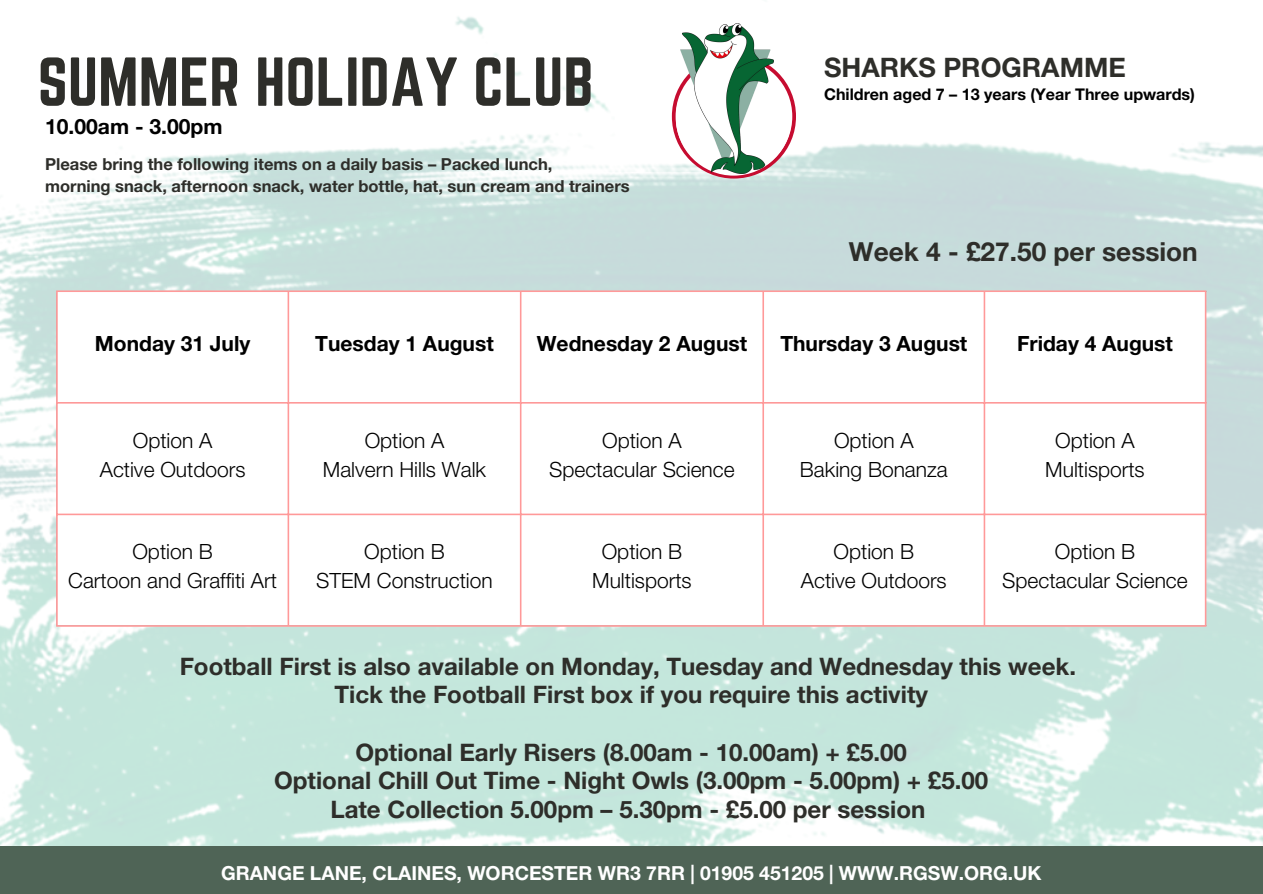
<style>
.page{position:relative;width:1263px;height:894px;background:#fff}
.page>*{position:absolute;margin:0;border:0;box-sizing:border-box;transform-origin:0 0}
.t1{font:60.45px "Norwester";color:#2e2e2a}
.t2{font:700 26.85px "Helvetica Neue LT Std";color:#2e2e2a}
.t3{font:700 26.25px "Helvetica Neue LT Std";color:#2e2e2a}
.t4{font:700 24.15px/28.7px "Helvetica Neue LT Std";color:#2e2e2a;text-align:center}
.t5{font:700 21.15px "Helvetica Neue LT Std";color:#000}
.t6{font:300 21px/29.2px "Helvetica Neue LT Std";color:#000;text-align:center}
.t7{font:700 21px "Helvetica Neue LT Std";color:#000}
.t8{font:700 19.35px "Helvetica Neue LT Std";color:#fff}
.t9{font:700 16.5px/22.5px "Helvetica Neue LT Std";color:#2e2e2a}
.t10{font:700 16.05px "Helvetica Neue LT Std";color:#000}
</style>
<div class="page">
<img style="left:0;top:17px;width:1263px;height:829px">
<svg style="left:672px;top:54px;width:124px;height:124px"></svg>
<div style="left:676px;top:60px;width:116px;height:115px;background:#fff;border-radius:50%"></div>
<img style="left:680px;top:24px;width:94px;height:149px">
<div style="left:0;top:846px;width:1263px;height:47px;background:#4f6456"></div>
<svg style="left:58px;top:292px;width:1147px;height:333px"></svg>
<hr style="left:56px;top:292px;width:2px;height:333px;background:#f99">
<hr style="left:288px;top:292px;width:1px;height:333px;background:#f99">
<hr style="left:520px;top:292px;width:1px;height:333px;background:#f99">
<hr style="left:762px;top:292px;width:2px;height:333px;background:#f99">
<hr style="left:984px;top:292px;width:1px;height:333px;background:#f99">
<hr style="left:1205px;top:292px;width:1px;height:333px;background:#f99">
<hr style="left:56px;top:290px;width:1150px;height:2px;background:#f99">
<hr style="left:56px;top:402px;width:1150px;height:1px;background:#f99">
<hr style="left:56px;top:513px;width:1150px;height:2px;background:#f99">
<hr style="left:56px;top:625px;width:1150px;height:1px;background:#f99">
<h1 class="t1" style="left:38px;top:45px;width:557px">SUMMER HOLIDAY CLUB</h1>
<p class="t5" style="left:45px;top:119px;width:179px">10.00am - 3.00pm</p>
<p class="t9" style="left:45px;top:155px;width:586px">Please bring the following items on a daily basis – Packed lunch,<br>morning snack, afternoon snack, water bottle, hat, sun cream and trainers</p>
<p class="t2" style="left:824px;top:57px;width:303px">SHARKS PROGRAMME</p>
<p class="t10" style="left:824px;top:88px;width:372px">Children aged 7 – 13 years (Year Three upwards)</p>
<p class="t3" style="left:849px;top:242px;width:350px">Week 4 - £27.50 per session</p>
<p class="t7" style="left:95px;top:335px;width:157px">Monday 31 July</p>
<p class="t7" style="left:315px;top:335px;width:180px">Tuesday 1 August</p>
<p class="t7" style="left:537px;top:335px;width:212px">Wednesday 2 August</p>
<p class="t7" style="left:780px;top:335px;width:188px">Thursday 3 August</p>
<p class="t7" style="left:1017px;top:335px;width:157px">Friday 4 August</p>
<p class="t6" style="left:100px;top:428px;width:147px">Option A<br>Active Outdoors</p>
<p class="t6" style="left:323px;top:428px;width:165px">Option A<br>Malvern Hills Walk</p>
<p class="t6" style="left:549px;top:428px;width:187px">Option A<br>Spectacular Science</p>
<p class="t6" style="left:800px;top:428px;width:149px">Option A<br>Baking Bonanza</p>
<p class="t6" style="left:1045px;top:428px;width:101px">Option A<br>Multisports</p>
<p class="t6" style="left:68px;top:540px;width:210px">Option B<br>Cartoon and Graffiti Art</p>
<p class="t6" style="left:316px;top:540px;width:178px">Option B<br>STEM Construction</p>
<p class="t6" style="left:592px;top:540px;width:101px">Option B<br>Multisports</p>
<p class="t6" style="left:801px;top:540px;width:147px">Option B<br>Active Outdoors</p>
<p class="t6" style="left:1002px;top:540px;width:187px">Option B<br>Spectacular Science</p>
<p class="t4" style="left:180px;top:655px;width:898px">Football First is also available on Monday, Tuesday and Wednesday this week.<br>Tick the Football First box if you require this activity</p>
<p class="t4" style="left:274px;top:741px;width:716px">Optional Early Risers (8.00am - 10.00am) + £5.00<br>Optional Chill Out Time - Night Owls (3.00pm - 5.00pm) + £5.00<br>Late Collection 5.00pm – 5.30pm - £5.00 per session</p>
<p class="t8" style="left:221px;top:865px;width:822px">GRANGE LANE, CLAINES, WORCESTER WR3 7RR | 01905 451205 | WWW.RGSW.ORG.UK</p>
</div>
